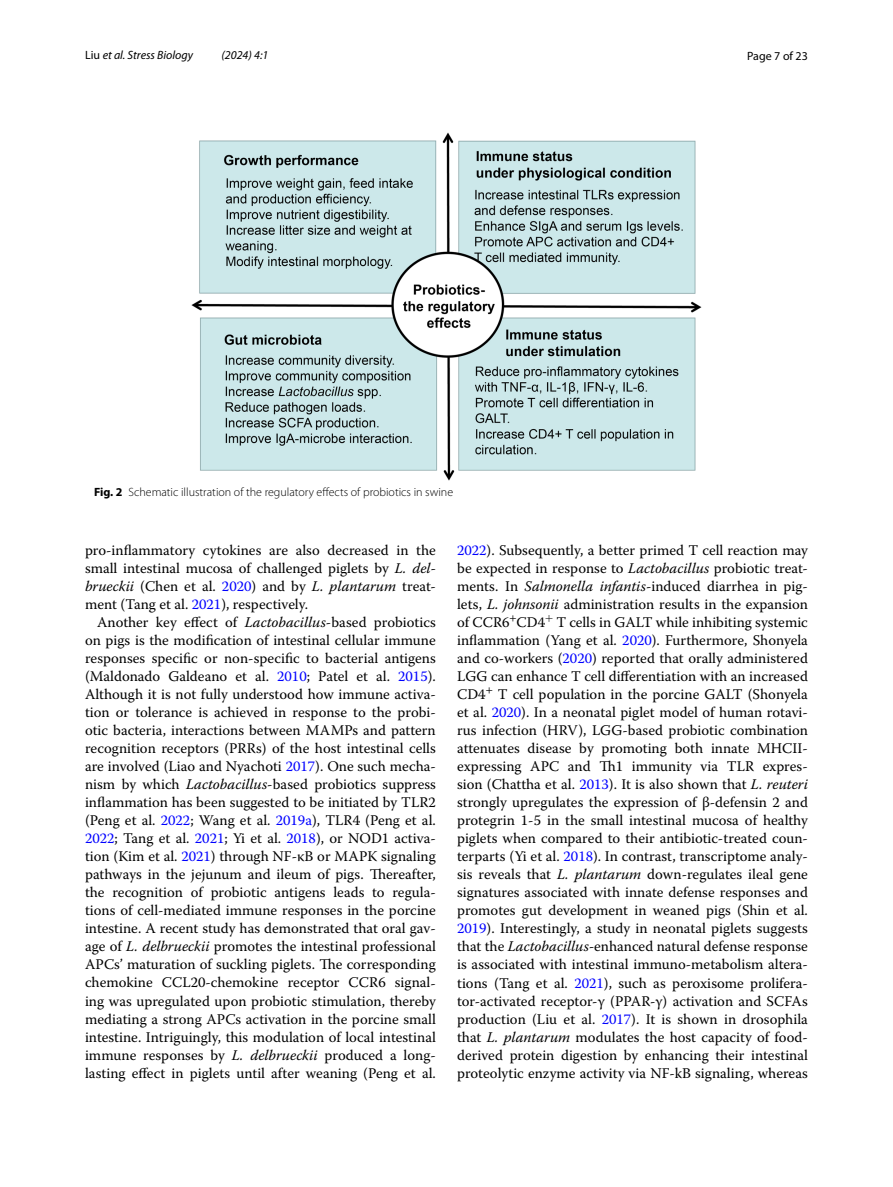
<style>
.page{position:relative;width:893px;height:1187px;background:#fff}
.page>*{position:absolute;margin:0;border:0;box-sizing:border-box;transform-origin:0 0}
.t1{font:14.7px/18px "Warnock Pro";color:#000;text-align:justify}
.t2{font:300 12px "Myriad Pro";color:#000}
.t3{font:italic 12px "Myriad Pro";color:#000}
.t4{font:12px "Myriad Pro";color:#000}
.s1{font-style:normal}
.s2{font-weight:700}
.s3{font-style:italic}
.s4{color:#00f}
</style>
<div class="page">
<img style="left:191px;top:133px;width:511px;height:348px">
<p class="t3" style="left:85px;top:48px;width:110px"><span class="s1">Liu</span> et al. Stress Biology</p>
<p class="t3" style="left:222px;top:48px;width:48px">(2024) 4:1</p>
<p class="t4" style="left:747px;top:48px;width:62px">Page 7 of 23</p>
<p class="t2" style="left:94px;top:485px;width:361px"><span class="s2">Fig. 2</span> Schematic illustration of the regulatory effects of probiotics in swine</p>
<p class="t1" style="left:85px;top:541px;width:352px">pro-inflammatory cytokines are also decreased in the small intestinal mucosa of challenged piglets by <span class="s3">L. del&shy;brueckii</span> (Chen et al. <span class="s4">2020</span>) and by <span class="s3">L. plantarum</span> treat&shy;ment (Tang et al. <span class="s4">2021</span>), respectively.</p>
<p class="t1" style="left:85px;top:613px;width:352px;text-indent:12px">Another key effect of <span class="s3">Lactobacillus</span>-based probiotics on pigs is the modification of intestinal cellular immune responses specific or non-specific to bacterial antigens (Maldonado Galdeano et al. <span class="s4">2010</span>; Patel et al. <span class="s4">2015</span>).<br>Although it is not fully understood how immune activa&shy;tion or tolerance is achieved in response to the probi&shy;otic bacteria, interactions between MAMPs and pattern recognition receptors (PRRs) of the host intestinal cells are involved (Liao and Nyachoti <span class="s4">2017</span>). One such mecha&shy;nism by which <span class="s3">Lactobacillus</span>-based probiotics suppress inflammation has been suggested to be initiated by TLR2 (Peng et al. <span class="s4">2022</span>; Wang et al. <span class="s4">2019a</span>), TLR4 (Peng et al.<br><span class="s4">2022</span>; Tang et al. <span class="s4">2021</span>; Yi et al. <span class="s4">2018</span>), or NOD1 activa&shy;tion (Kim et al. <span class="s4">2021</span>) through NF-κB or MAPK signaling pathways in the jejunum and ileum of pigs. Thereafter, the recognition of probiotic antigens leads to regula&shy;tions of cell-mediated immune responses in the porcine intestine. A recent study has demonstrated that oral gav&shy;age of <span class="s3">L. delbrueckii</span> promotes the intestinal professional APCs’ maturation of suckling piglets. The corresponding chemokine CCL20-chemokine receptor CCR6 signal&shy;ing was upregulated upon probiotic stimulation, thereby mediating a strong APCs activation in the porcine small intestine. Intriguingly, this modulation of local intestinal immune responses by <span class="s3">L. delbrueckii</span> produced a long&shy;lasting effect in piglets until after weaning (Peng et al.</p>
<p class="t1" style="left:457px;top:541px;width:352px"><span class="s4">2022</span>). Subsequently, a better primed T cell reaction may be expected in response to <span class="s3">Lactobacillus</span> probiotic treat&shy;ments. In <span class="s3">Salmonella infantis</span>-induced diarrhea in pig&shy;lets, <span class="s3">L. johnsonii</span> administration results in the expansion of CCR6<sup>+</sup>CD4<sup>+</sup> T cells in GALT while inhibiting systemic inflammation (Yang et al. <span class="s4">2020</span>). Furthermore, Shonyela and co-workers (<span class="s4">2020</span>) reported that orally administered LGG can enhance T cell differentiation with an increased CD4<sup>+</sup> T cell population in the porcine GALT (Shonyela et al. <span class="s4">2020</span>). In a neonatal piglet model of human rotavi&shy;rus infection (HRV), LGG-based probiotic combination attenuates disease by promoting both innate MHCII&shy;expressing APC and Th1 immunity via TLR expres&shy;sion (Chattha et al. <span class="s4">2013</span>). It is also shown that <span class="s3">L. reuteri </span>strongly upregulates the expression of β-defensin 2 and protegrin 1-5 in the small intestinal mucosa of healthy piglets when compared to their antibiotic-treated coun&shy;terparts (Yi et al. <span class="s4">2018</span>). In contrast, transcriptome analy&shy;sis reveals that <span class="s3">L. plantarum</span> down-regulates ileal gene signatures associated with innate defense responses and promotes gut development in weaned pigs (Shin et al.<br><span class="s4">2019</span>). Interestingly, a study in neonatal piglets suggests that the <span class="s3">Lactobacillus-</span>enhanced natural defense response is associated with intestinal immuno-metabolism altera&shy;tions (Tang et al. <span class="s4">2021</span>), such as peroxisome prolifera&shy;tor-activated receptor-γ (PPAR-γ) activation and SCFAs production (Liu et al. <span class="s4">2017</span>). It is shown in drosophila that <span class="s3">L. plantarum</span> modulates the host capacity of food&shy;derived protein digestion by enhancing their intestinal proteolytic enzyme activity via NF-kB signaling, whereas</p>
</div>
